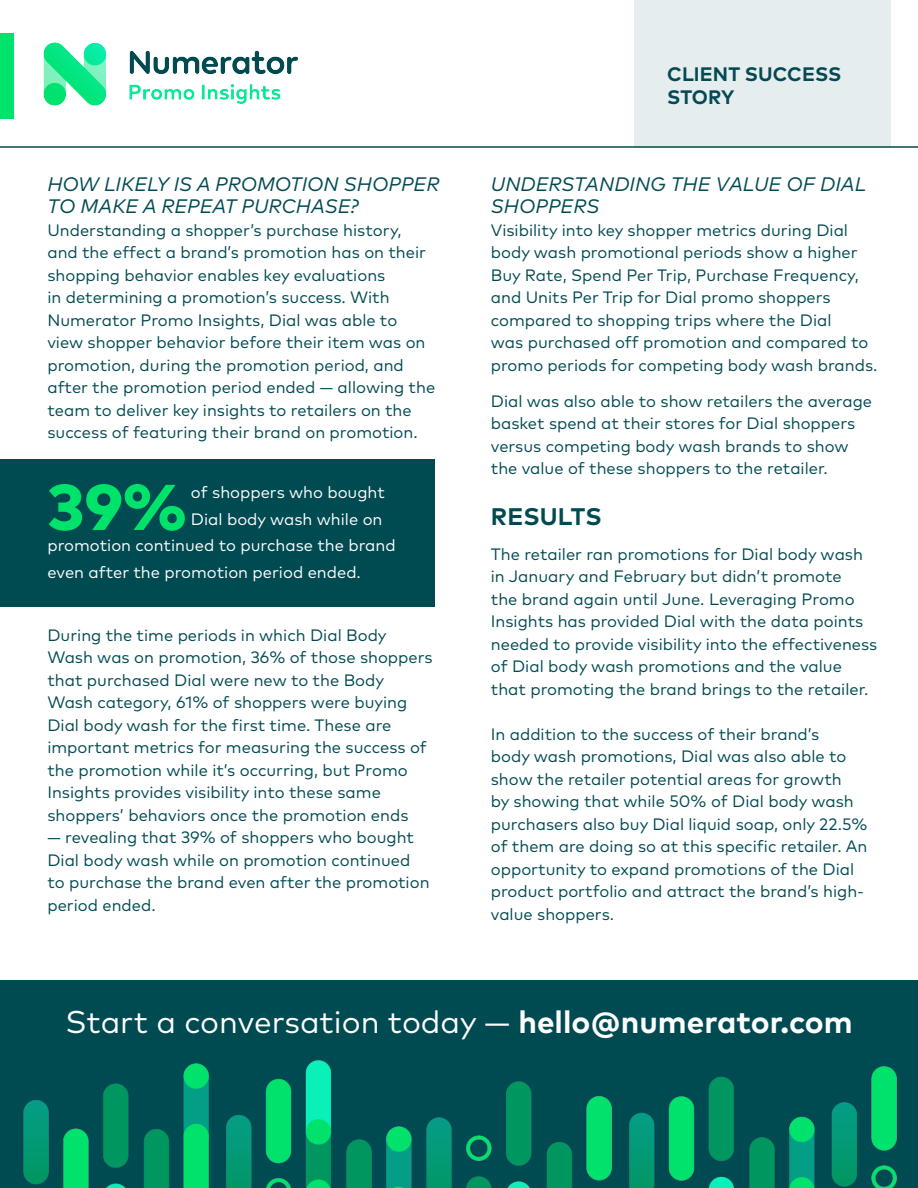
<style>
.page{position:relative;width:918px;height:1188px;background:#fff}
.page>*{position:absolute;margin:0;border:0;box-sizing:border-box;transform-origin:0 0}
.t1{font:800 64.5px "Mark Pro";color:#00e36b}
.t2{font:31.5px "Mark Pro";color:#fff}
.t3{font:700 24px "Mark Pro";letter-spacing:.005em;color:#004a52}
.t4{font:italic 19.5px/22.5px "Mark Pro";letter-spacing:.005em;color:#004a52}
.t5{font:700 19.5px/23.4px "Mark Pro";letter-spacing:.005em;color:#054952}
.t6{font:16.5px/22.5px "Mark Pro";color:#004a52}
.t7{font:16.5px/27px "Mark Pro";color:#fff}
.s1{font-weight:700}
</style>
<div class="page">
<div style="left:634px;top:0;width:257px;height:148px;background:#e5edee"></div>
<hr style="left:0;top:146px;width:918px;height:2px;background:#004a52">
<div style="left:0;top:34px;width:14px;height:85px;background:#00e36b"></div>
<div style="left:0;top:980px;width:918px;height:208px;background:#004a52"></div>
<img style="left:23px;top:1060px;width:874px;height:128px">
<div style="left:0;top:459px;width:434px;height:148px;background:#004a52"></div>
<img style="left:43px;top:43px;width:255px;height:63px">
<p class="t4" style="left:47px;top:171px;width:393px">HOW LIKELY IS A PROMOTION SHOPPER<br>TO MAKE A REPEAT PURCHASE?</p>
<p class="t6" style="left:47px;top:218px;width:389px">Understanding a shopper’s purchase history, and the effect a brand’s promotion has on their shopping behavior enables key evaluations<br>in determining a promotion’s success. With Numerator Promo Insights, Dial was able to view shopper behavior before their item was on promotion, during the promotion period, and after the promotion period ended — allowing the team to deliver key insights to retailers on the success of featuring their brand on promotion.</p>
<h1 class="t1" style="left:47px;top:458px;width:141px">39%</h1>
<p class="t7" style="left:191px;top:477px;width:195px">of shoppers who bought<br>Dial body wash while on</p>
<p class="t7" style="left:47px;top:530px;width:350px">promotion continued to purchase the brand even after the promotion period ended.</p>
<p class="t6" style="left:47px;top:622px;width:387px">During the time periods in which Dial Body Wash was on promotion, 36% of those shoppers that purchased Dial were new to the Body Wash category, 61% of shoppers were buying Dial body wash for the first time. These are important metrics for measuring the success of the promotion while it’s occurring, but Promo Insights provides visibility into these same shoppers’ behaviors once the promotion ends</p>
<p class="t6" style="left:47px;top:825px;width:384px">— revealing that 39% of shoppers who bought Dial body wash while on promotion continued to purchase the brand even after the promotion period ended.</p>
<p class="t5" style="left:667px;top:61px;width:176px">CLIENT SUCCESS<br>STORY</p>
<p class="t4" style="left:491px;top:171px;width:377px">UNDERSTANDING THE VALUE OF DIAL<br>SHOPPERS</p>
<p class="t6" style="left:491px;top:218px;width:388px">Visibility into key shopper metrics during Dial body wash promotional periods show a higher Buy Rate, Spend Per Trip, Purchase Frequency, and Units Per Trip for Dial promo shoppers compared to shopping trips where the Dial<br>was purchased off promotion and compared to promo periods for competing body wash brands.</p>
<p class="t6" style="left:491px;top:389px;width:383px">Dial was also able to show retailers the average basket spend at their stores for Dial shoppers versus competing body wash brands to show the value of these shoppers to the retailer.</p>
<h3 class="t3" style="left:491px;top:498px;width:112px">RESULTS</h3>
<p class="t6" style="left:491px;top:541px;width:388px">The retailer ran promotions for Dial body wash in January and February but didn’t promote<br>the brand again until June. Leveraging Promo Insights has provided Dial with the data points needed to provide visibility into the effectiveness of Dial body wash promotions and the value that promoting the brand brings to the retailer.</p>
<p class="t6" style="left:491px;top:721px;width:378px">In addition to the success of their brand’s<br>body wash promotions, Dial was also able to show the retailer potential areas for growth<br>by showing that while 50% of Dial body wash purchasers also buy Dial liquid soap, only 22.5% of them are doing so at this specific retailer. An opportunity to expand promotions of the Dial product portfolio and attract the brand’s high&shy;value shoppers.</p>
<h2 class="t2" style="left:66px;top:998px;width:789px">Start a conversation today — <span class="s1">hello@numerator.com</span></h2>
</div>
